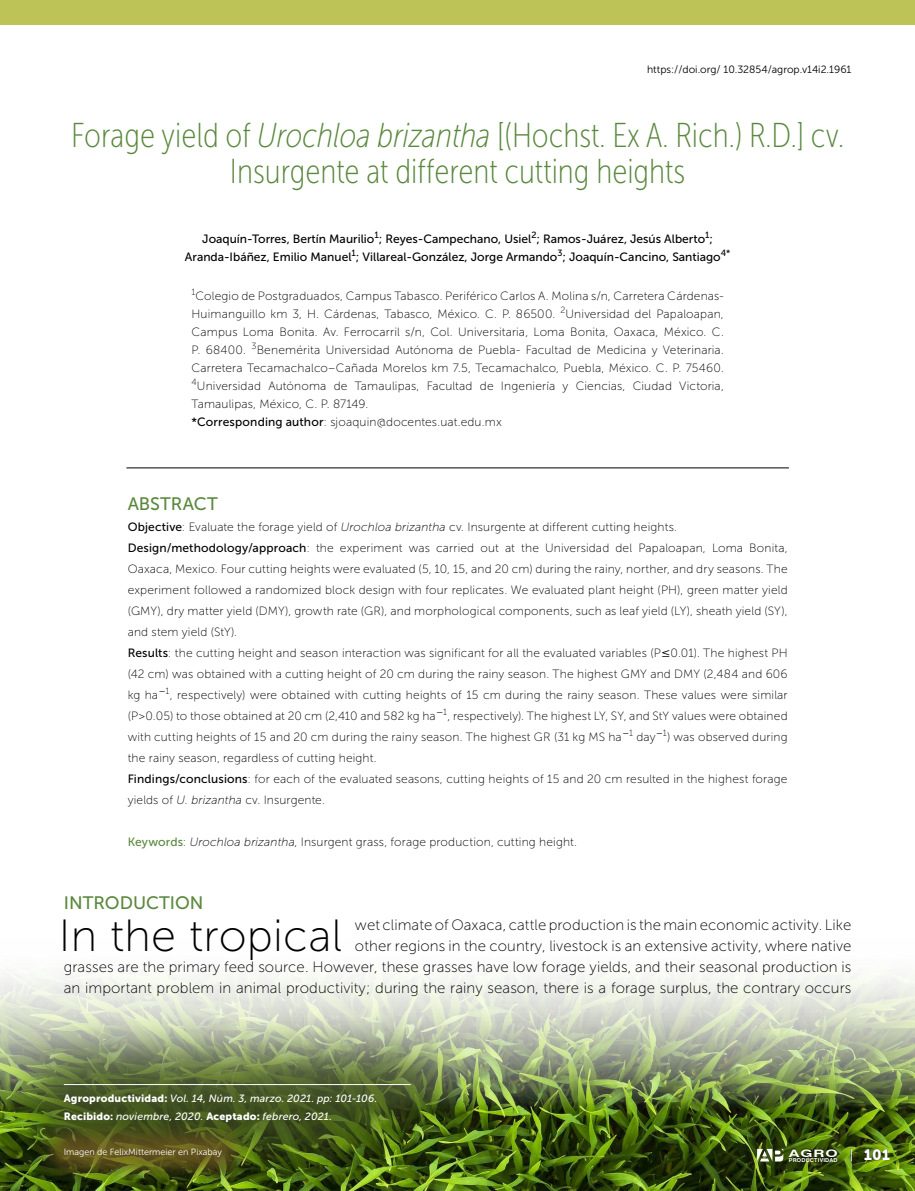
<style>
.page{position:relative;width:915px;height:1191px;background:#fff}
.page>*{position:absolute;margin:0;border:0;box-sizing:border-box;transform-origin:0 0}
.t1{font:45px "Museo Sans 100";letter-spacing:.005em;color:#000}
.t2{font:34.5px/36px "Museo Sans Cond 100";color:#5a883d;text-align:center}
.t3{font:18px "Museo Sans 500";color:#5a883d}
.t4{font:15px/21px "Museo Sans 100";letter-spacing:.005em;color:#000;text-align:right}
.t5{font:15px "Museo Sans 900";color:#fff}
.t6{font:12px/21px "Museo Sans 100";letter-spacing:.015em;color:#000}
.t7{font:12px/18px "Museo Sans 500";color:#000;text-align:center}
.t8{font:italic 10.5px/18px "Museo Sans 500";letter-spacing:.015em;color:#fff}
.t9{font:10.5px "Museo Sans 300";color:#000}
.t10{font:700 10.35px "Swiss 721 BT";color:#fff;scale:1.52 1}
.t11{font:9px "Museo Sans 300";color:#fff}
.t12{font:9px "Museo Sans 100";color:#000}
.t13{font:700 5.4px "Swiss 721 BT";letter-spacing:.03em;color:#fff}
.s1{font-style:italic}
.s2{font-family:"Museo Sans 500"}
.s3{font-family:"Museo Sans 500";color:#5a883d}
.s4{font-family:"Museo Sans 900";font-style:normal}
</style>
<div class="page">
<div style="left:0;top:0;width:914px;height:24px;background:#bec358"></div>
<hr style="left:126px;top:467px;width:662px;height:1px;background:#000">
<img style="left:0;top:973px;width:914px;height:218px">
<div style="left:0;top:1016px;width:476px;height:172px;background:#425123;opacity:.85"></div>
<hr style="left:64px;top:1084px;width:346px;height:1px;background:#fff">
<svg style="left:756px;top:1148px;width:27px;height:13px"></svg>
<svg style="left:850px;top:1148px;width:1px;height:13px"></svg>
<div style="left:34px;top:1118px;width:218px;height:69px;background:#785c24;opacity:.75"></div>
<p class="t9" style="left:647px;top:64px;width:206px">https://doi.org/ 10.32854/agrop.v14i2.1961</p>
<h2 class="t2" style="left:71px;top:117px;width:774px">Forage yield of <span class="s1">Urochloa brizantha</span> [(Hochst. Ex A. Rich.) R.D.] cv.<br>Insurgente at different cutting heights</h2>
<p class="t7" style="left:185px;top:230px;width:546px">Joaquín-Torres, Bertín Maurilio<sup>1</sup>; Reyes-Campechano, Usiel<sup>2</sup>; Ramos-Juárez, Jesús Alberto<sup>1</sup>;<br>Aranda-Ibáñez, Emilio Manuel<sup>1</sup>; Villareal-González, Jorge Armando<sup>3</sup>; Joaquín-Cancino, Santiago<sup>4*</sup></p>
<p class="t12" style="left:191px;top:287px;width:5px">1</p>
<p class="t6" style="left:191px;top:287px;width:533px;line-height:18px;text-indent:4px">Colegio de Postgraduados, Campus Tabasco. Periférico Carlos A. Molina s/n, Carretera Cárdenas-Huimanguillo km 3, H. Cárdenas, Tabasco, México. C. P. 86500. <sup>2</sup>Universidad del Papaloapan, Campus Loma Bonita. Av. Ferrocarril s/n, Col. Universitaria, Loma Bonita, Oaxaca, México. C.<br>P. 68400. <sup>3</sup>Benemérita Universidad Autónoma de Puebla- Facultad de Medicina y Veterinaria.<br>Carretera Tecamachalco–Cañada Morelos km 7.5, Tecamachalco, Puebla, México. C. P. 75460.<br><sup>4</sup>Universidad Autónoma de Tamaulipas, Facultad de Ingeniería y Ciencias, Ciudad Victoria, Tamaulipas, México, C. P. 87149.<br><span class="s2">*Corresponding author</span>: sjoaquin@docentes.uat.edu.mx</p>
<h3 class="t3" style="left:128px;top:494px;width:92px">ABSTRACT</h3>
<p class="t6" style="left:128px;top:516px;width:661px"><span class="s2">Objective</span>: Evaluate the forage yield of <span class="s1">Urochloa brizantha</span> cv. Insurgente at different cutting heights.<br><span class="s2">Design/methodology/approach</span>: the experiment was carried out at the Universidad del Papaloapan, Loma Bonita, Oaxaca, Mexico. Four cutting heights were evaluated (5, 10, 15, and 20 cm) during the rainy, norther, and dry seasons. The experiment followed a randomized block design with four replicates. We evaluated plant height (PH), green matter yield (GMY), dry matter yield (DMY), growth rate (GR), and morphological components, such as leaf yield (LY), sheath yield (SY), and stem yield (StY).<br><span class="s2">Results</span>: the cutting height and season interaction was significant for all the evaluated variables (P 0.01). The highest PH (42 cm) was obtained with a cutting height of 20 cm during the rainy season. The highest GMY and DMY (2,484 and 606 kg ha</p>
<p class="t12" style="left:165px;top:686px;width:5px">1</p>
<p class="t6" style="left:128px;top:684px;width:661px;text-indent:42px">, respectively) were obtained with cutting heights of 15 cm during the rainy season. These values were similar (P&gt;0.05) to those obtained at 20 cm (2,410 and 582 kg ha</p>
<p class="t12" style="left:443px;top:707px;width:5px">1</p>
<p class="t6" style="left:128px;top:705px;width:661px;text-indent:320px">, respectively). The highest LY, SY, and StY values were obtained with cutting heights of 15 and 20 cm during the rainy season. The highest GR (31 kg MS ha</p>
<p class="t12" style="left:662px;top:728px;width:5px">1</p>
<p class="t6" style="left:666px;top:726px;width:122px">) was observed during</p>
<p class="t6" style="left:128px;top:747px;width:661px">the rainy season, regardless of cutting height.<br><span class="s2">Findings/conclusions</span>: for each of the evaluated seasons, cutting heights of 15 and 20 cm resulted in the highest forage yields of <span class="s1">U. brizantha</span> cv. Insurgente.</p>
<p class="t6" style="left:128px;top:831px;width:450px"><span class="s3">Keywords</span>: <span class="s1">Urochloa brizantha</span>, Insurgent grass, forage production, cutting height.</p>
<p class="t12" style="left:629px;top:728px;width:5px">1</p>
<p class="t6" style="left:636px;top:726px;width:21px">day</p>
<h3 class="t3" style="left:64px;top:893px;width:141px">INTRODUCTION</h3>
<h1 class="t1" style="left:59px;top:912px;width:284px">In the tropical</h1>
<p class="t4" style="left:64px;top:914px;width:789px">wet climate of Oaxaca, cattle production is the main economic activity. Like<br>other regions in the country, livestock is an extensive activity, where native<br>grasses are the primary feed source. However, these grasses have low forage yields, and their seasonal production is an important problem in animal productivity; during the rainy season, there is a forage surplus, the contrary occurs</p>
<p class="t8" style="left:64px;top:1089px;width:315px"><span class="s4">Agroproductividad:</span> Vol. 14, Núm. 3, marzo. 2021. pp: 101-106.<br><span class="s4">Recibido:</span> noviembre, 2020. <span class="s4">Aceptado:</span> febrero, 2021.</p>
<p class="t11" style="left:64px;top:1147px;width:160px">Imagen de FelixMittermeier en Pixabay</p>
<p class="t10" style="left:788px;top:1146px;width:34px">AGRO</p>
<p class="t13" style="left:788px;top:1156px;width:50px">PRODUCTIVIDAD</p>
<p class="t5" style="left:863px;top:1146px;width:28px">101</p>
</div>
